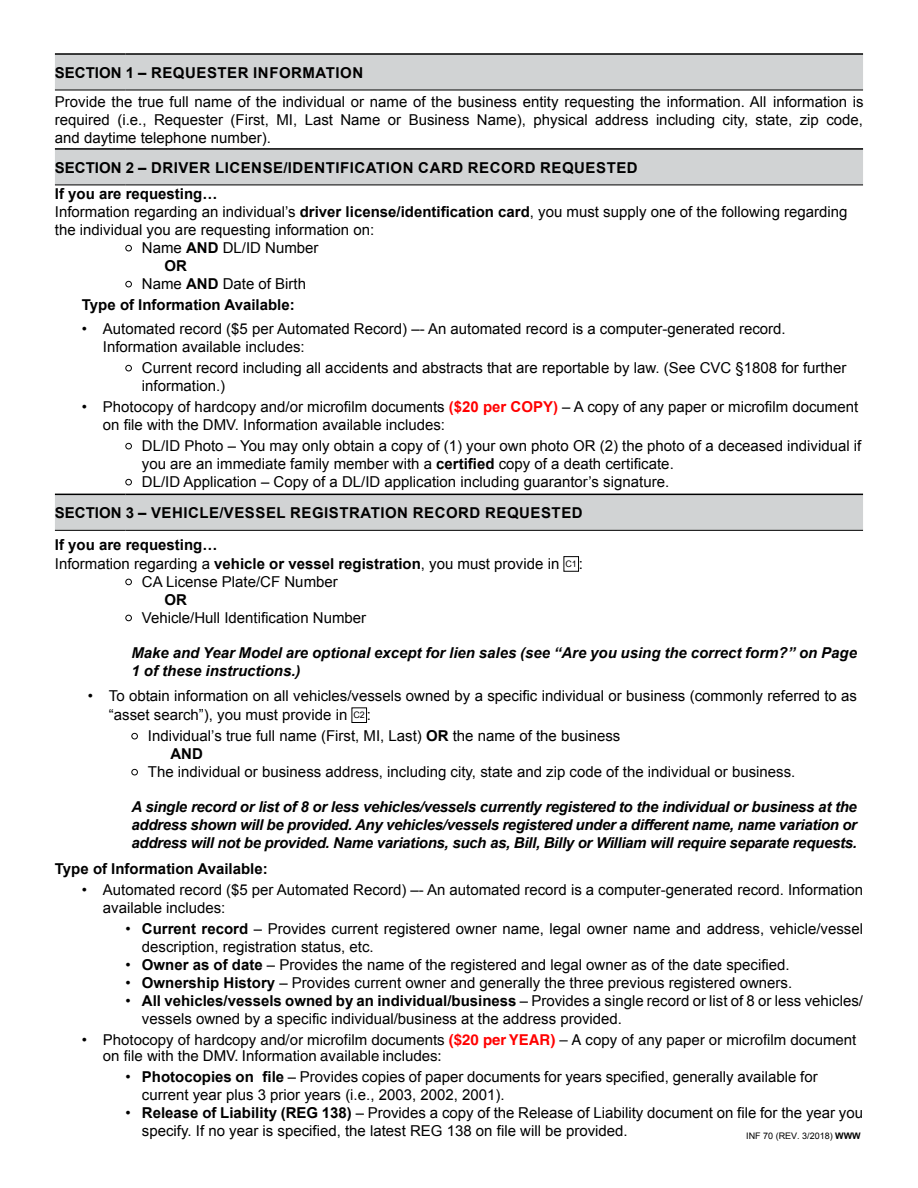
<style>
.page{position:relative;width:918px;height:1188px;background:#fff}
.page>*{position:absolute;margin:0;border:0;box-sizing:border-box;transform-origin:0 0}
.t1{font:15px/18px "Arial";color:#000}
.t2{font:italic 700 15px/18px "Arial";color:#000}
.t3{font:700 15px/26.2px "Arial";letter-spacing:.035em;color:#000}
.t4{font:15px/16.4px "Helvetica LT Std";color:#000}
.t5{font:700 15px "Arial";color:#000}
.t6{font:9px "Arial";color:#000}
.s1{font-weight:700}
.s2{font-weight:700;color:#f00}
.s3{font-size:9px}
.s4{font-family:"Arial"}
</style>
<div class="page">
<svg style="left:55px;top:55px;width:808px;height:475px"></svg>
<hr style="left:55px;top:53px;width:70px;height:2px;background:#000">
<hr style="left:125px;top:53px;width:738px;height:2px;background:#000">
<hr style="left:55px;top:90px;width:70px;height:1px;background:#000">
<hr style="left:125px;top:90px;width:738px;height:1px;background:#000">
<hr style="left:55px;top:185px;width:70px;height:1px;background:#000">
<hr style="left:125px;top:185px;width:738px;height:1px;background:#000">
<hr style="left:55px;top:148px;width:70px;height:2px;background:#000">
<hr style="left:125px;top:148px;width:738px;height:2px;background:#000">
<hr style="left:55px;top:530px;width:70px;height:1px;background:#000">
<hr style="left:125px;top:530px;width:738px;height:1px;background:#000">
<hr style="left:55px;top:494px;width:70px;height:1px;background:#000">
<hr style="left:125px;top:494px;width:738px;height:1px;background:#000">
<div style="left:125px;top:245px;width:7px;height:6px;border:1px solid #000;border-radius:50%"></div>
<div style="left:125px;top:281px;width:7px;height:6px;border:1px solid #000;border-radius:50%"></div>
<div style="left:125px;top:365px;width:7px;height:6px;border:1px solid #000;border-radius:50%"></div>
<div style="left:125px;top:443px;width:7px;height:6px;border:1px solid #000;border-radius:50%"></div>
<div style="left:125px;top:479px;width:7px;height:6px;border:1px solid #000;border-radius:50%"></div>
<div style="left:564px;top:556px;width:15px;height:16px;border:1px solid #000"></div>
<div style="left:125px;top:579px;width:7px;height:6px;border:1px solid #000;border-radius:50%"></div>
<div style="left:125px;top:615px;width:7px;height:6px;border:1px solid #000;border-radius:50%"></div>
<div style="left:352px;top:707px;width:15px;height:16px;border:1px solid #000"></div>
<div style="left:131px;top:733px;width:7px;height:6px;border:1px solid #000;border-radius:50%"></div>
<div style="left:131px;top:769px;width:7px;height:6px;border:1px solid #000;border-radius:50%"></div>
<p class="t3" style="left:55px;top:59px;width:310px">SECTION 1 – REQUESTER INFORMATION</p>
<p class="t1" style="left:55px;top:93px;width:810px;text-align:justify">Provide the true full name of the individual or name of the business entity requesting the information. All information is required (i.e., Requester (First, MI, Last Name or Business Name), physical address including city, state, zip code, and daytime telephone number).</p>
<p class="t3" style="left:55px;top:154px;width:584px">SECTION 2 – DRIVER LICENSE/IDENTIFICATION CARD RECORD REQUESTED<br>If you are requesting…</p>
<p class="t1" style="left:55px;top:203px;width:794px">Information regarding an individual’s <span class="s1">driver license/identification card</span>, you must supply one of the following regarding</p>
<p class="t1" style="left:55px;top:221px;width:321px">the individual you are requesting information on:</p>
<p class="t1" style="left:142px;top:239px;width:178px">Name <span class="s1">AND</span> DL/ID Number</p>
<p class="t5" style="left:164px;top:255px;width:24px">OR</p>
<p class="t1" style="left:142px;top:275px;width:166px">Name <span class="s1">AND</span> Date of Birth</p>
<p class="t5" style="left:82px;top:294px;width:214px">Type of Information Available:</p>
<p class="t1" style="left:103px;top:320px;width:684px;text-indent:-21px">• Automated record ($5 per Automated Record) –- An automated record is a computer-generated record.<br>Information available includes:</p>
<p class="t1" style="left:142px;top:359px;width:706px">Current record including all accidents and abstracts that are reportable by law. (See CVC §1808 for further information.)</p>
<p class="t1" style="left:103px;top:398px;width:757px;text-indent:-21px">• Photocopy of hardcopy and/or microfilm documents <span class="s2">($20 per COPY)</span> – A copy of any paper or microfilm document on file with the DMV. Information available includes:</p>
<p class="t1" style="left:142px;top:437px;width:721px">DL/ID Photo – You may only obtain a copy of (1) your own photo OR (2) the photo of a deceased individual if you are an immediate family member with a <span class="s1">certified</span> copy of a death certificate.<br>DL/ID Application – Copy of a DL/ID application including guarantor’s signature.</p>
<p class="t3" style="left:55px;top:497px;width:529px;line-height:32.2px">SECTION 3 – VEHICLE/VESSEL REGISTRATION RECORD REQUESTED<br>If you are requesting…</p>
<p class="t1" style="left:142px;top:555px;width:443px;text-indent:-87px">Information regarding a <span class="s1">vehicle or vessel registration</span>, you must provide in <span class="s3">C1</span> :<br>CA License Plate/CF Number</p>
<p class="t5" style="left:164px;top:589px;width:24px">OR</p>
<p class="t1" style="left:142px;top:609px;width:226px">Vehicle/Hull Identification Number</p>
<p class="t2" style="left:131px;top:644px;width:727px">Make and Year Model are optional except for lien sales (see “Are you using the correct form?” on Page<br>1 of these instructions.)</p>
<p class="t1" style="left:109px;top:687px;width:750px;line-height:18.5px;text-indent:-21px">• To obtain information on all vehicles/vessels owned by a specific individual or business (commonly referred to as “asset search”), you must provide in <span class="s3">C2</span> :</p>
<p class="t1" style="left:170px;top:727px;width:451px;text-indent:-22px">Individual’s true full name (First, MI, Last) <span class="s1">OR</span> the name of the business<br><span class="s1">AND</span></p>
<p class="t1" style="left:148px;top:763px;width:649px">The individual or business address, including city, state and zip code of the individual or business.</p>
<p class="t2" style="left:131px;top:798px;width:727px;text-align:justify">A single record or list of 8 or less vehicles/vessels currently registered to the individual or business at the address shown will be provided. Any vehicles/vessels registered under a different name, name variation or address will not be provided. Name variations, such as, Bill, Billy or William will require separate requests.</p>
<p class="t5" style="left:55px;top:858px;width:214px">Type of Information Available:</p>
<p class="t1" style="left:103px;top:881px;width:762px;text-indent:-21px">• Automated record ($5 per Automated Record) –- An automated record is a computer-generated record. Information available includes:</p>
<p class="t1" style="left:142px;top:920px;width:723px;text-indent:-16px">• <span class="s1">Current record</span> – Provides current registered owner name, legal owner name and address, vehicle/vessel description, registration status, etc.</p>
<p class="t1" style="left:125px;top:956px;width:666px">• <span class="s1">Owner as of date</span> – Provides the name of the registered and legal owner as of the date specified.</p>
<p class="t1" style="left:125px;top:974px;width:668px">• <span class="s1">Ownership History</span> – Provides current owner and generally the three previous registered owners.</p>
<p class="t1" style="left:142px;top:992px;width:723px;text-indent:-16px">• <span class="s1">All vehicles/vessels owned by an individual/business</span> – Provides a single record or list of 8 or less vehicles/ vessels owned by a specific individual/business at the address provided.</p>
<p class="t4" style="left:103px;top:1031px;width:755px;text-indent:-21px"><span class="s4">•</span> Photocopy of hardcopy and/or microfilm documents <span class="s2">($20 per YEAR)</span> – A copy of any paper or microfilm document on file with the DMV. Information available includes:</p>
<p class="t1" style="left:142px;top:1068px;width:677px;text-indent:-17px">• <span class="s1">Photocopies on file</span> – Provides copies of paper documents for years specified, generally available for current year plus 3 prior years (i.e., 2003, 2002, 2001).</p>
<p class="t1" style="left:142px;top:1104px;width:723px;text-indent:-16px">• <span class="s1">Release of Liability (REG 138)</span> – Provides a copy of the Release of Liability document on file for the year you specify. If no year is specified, the latest REG 138 on file will be provided.</p>
<p class="t6" style="left:746px;top:1130px;width:116px">INF 70 (REV. 3/2018) <span class="s1">WWW</span></p>
</div>
